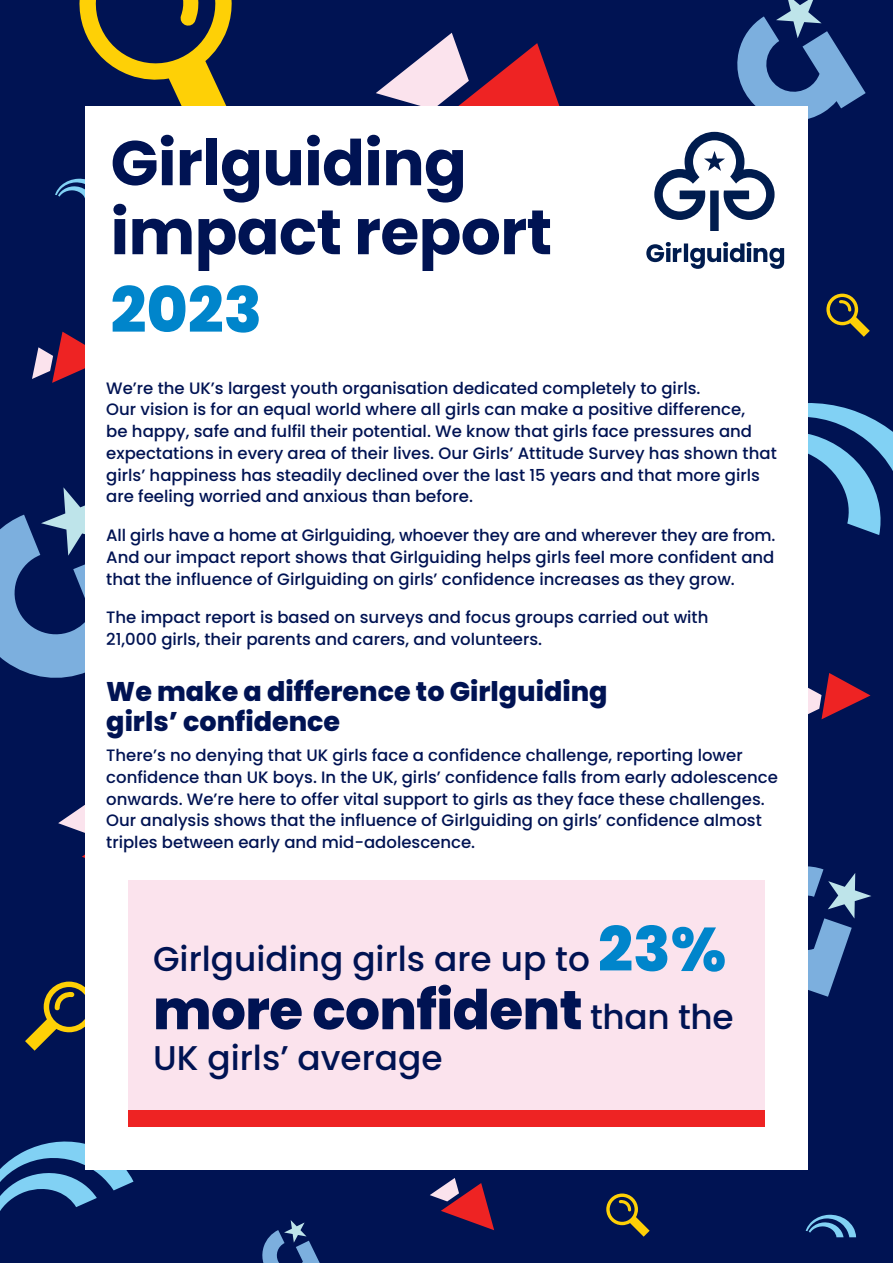
<style>
.page{position:relative;width:893px;height:1263px;background:#001353}
.page>*{position:absolute;margin:0;border:0;box-sizing:border-box;transform-origin:0 0}
.t1{font:700 63px/69px "Poppins";letter-spacing:-.01em;color:#001353}
.t2{font:800 63px "Poppins";color:#0085cb}
.t3{font:800 54.75px "Poppins";letter-spacing:-.01em;color:#001353}
.t4{font:500 34.35px "Poppins";color:#001353}
.t5{font:800 27px/30px "Poppins";color:#001353}
.t6{font:500 16.5px/21.8px "Poppins";color:#001353}
.s1{font-weight:800;font-size:61.65px;color:#0085cb}
.s2{font-weight:500;font-size:34.35px}
</style>
<div class="page">
<svg style="left:0;top:1141px;width:133px;height:70px"></svg>
<svg style="left:32px;top:332px;width:53px;height:51px"></svg>
<svg style="left:25px;top:981px;width:60px;height:70px"></svg>
<svg style="left:262px;top:1220px;width:58px;height:43px"></svg>
<svg style="left:806px;top:1214px;width:50px;height:23px"></svg>
<svg style="left:606px;top:1193px;width:44px;height:44px"></svg>
<svg style="left:430px;top:1178px;width:64px;height:52px"></svg>
<svg style="left:808px;top:866px;width:63px;height:131px"></svg>
<svg style="left:58px;top:805px;width:27px;height:53px"></svg>
<svg style="left:808px;top:403px;width:85px;height:132px"></svg>
<svg style="left:79px;top:0;width:153px;height:106px"></svg>
<svg style="left:0;top:487px;width:85px;height:191px"></svg>
<svg style="left:376px;top:33px;width:184px;height:73px"></svg>
<svg style="left:808px;top:673px;width:62px;height:46px"></svg>
<svg style="left:55px;top:178px;width:30px;height:20px"></svg>
<svg style="left:826px;top:294px;width:44px;height:43px"></svg>
<svg style="left:737px;top:0;width:129px;height:119px"></svg>
<div style="left:85px;top:106px;width:723px;height:1063px;background:#fff"></div>
<svg style="left:646px;top:132px;width:138px;height:137px"></svg>
<div style="left:128px;top:880px;width:637px;height:247px;background:#fbe3ed"></div>
<div style="left:128px;top:1110px;width:637px;height:17px;background:#ee2323"></div>
<p class="t1" style="left:111px;top:129px;width:443px">Girlguiding impact report</p>
<p class="t2" style="left:111px;top:274px;width:153px">2023</p>
<p class="t6" style="left:106px;top:377px;width:672px">We’re the UK’s largest youth organisation dedicated completely to girls.<br>Our vision is for an equal world where all girls can make a positive difference,<br>be happy, safe and fulfil their potential. We know that girls face pressures and expectations in every area of their lives. Our Girls’ Attitude Survey has shown that girls’ happiness has steadily declined over the last 15 years and that more girls are feeling worried and anxious than before.</p>
<p class="t6" style="left:106px;top:525px;width:671px;text-align:justify">All girls have a home at Girlguiding, whoever they are and wherever they are from.<br>And our impact report shows that Girlguiding helps girls feel more confident and that the influence of Girlguiding on girls’ confidence increases as they grow.</p>
<p class="t6" style="left:106px;top:607px;width:604px">The impact report is based on surveys and focus groups carried out with<br>21,000 girls, their parents and carers, and volunteers.</p>
<p class="t5" style="left:106px;top:676px;width:503px">We make a difference to Girlguiding girls’ confidence</p>
<p class="t6" style="left:106px;top:744px;width:673px">There’s no denying that UK girls face a confidence challenge, reporting lower confidence than UK boys. In the UK, girls’ confidence falls from early adolescence onwards. We’re here to offer vital support to girls as they face these challenges.<br>Our analysis shows that the influence of Girlguiding on girls’ confidence almost triples between early and mid-adolescence.</p>
<p class="t4" style="left:153px;top:939px;width:575px">Girlguiding girls are up to <span class="s1">23%</span></p>
<p class="t3" style="left:153px;top:978px;width:582px">more confident <span class="s2">than the</span></p>
<p class="t4" style="left:153px;top:1038px;width:291px">UK girls’ average</p>
</div>
